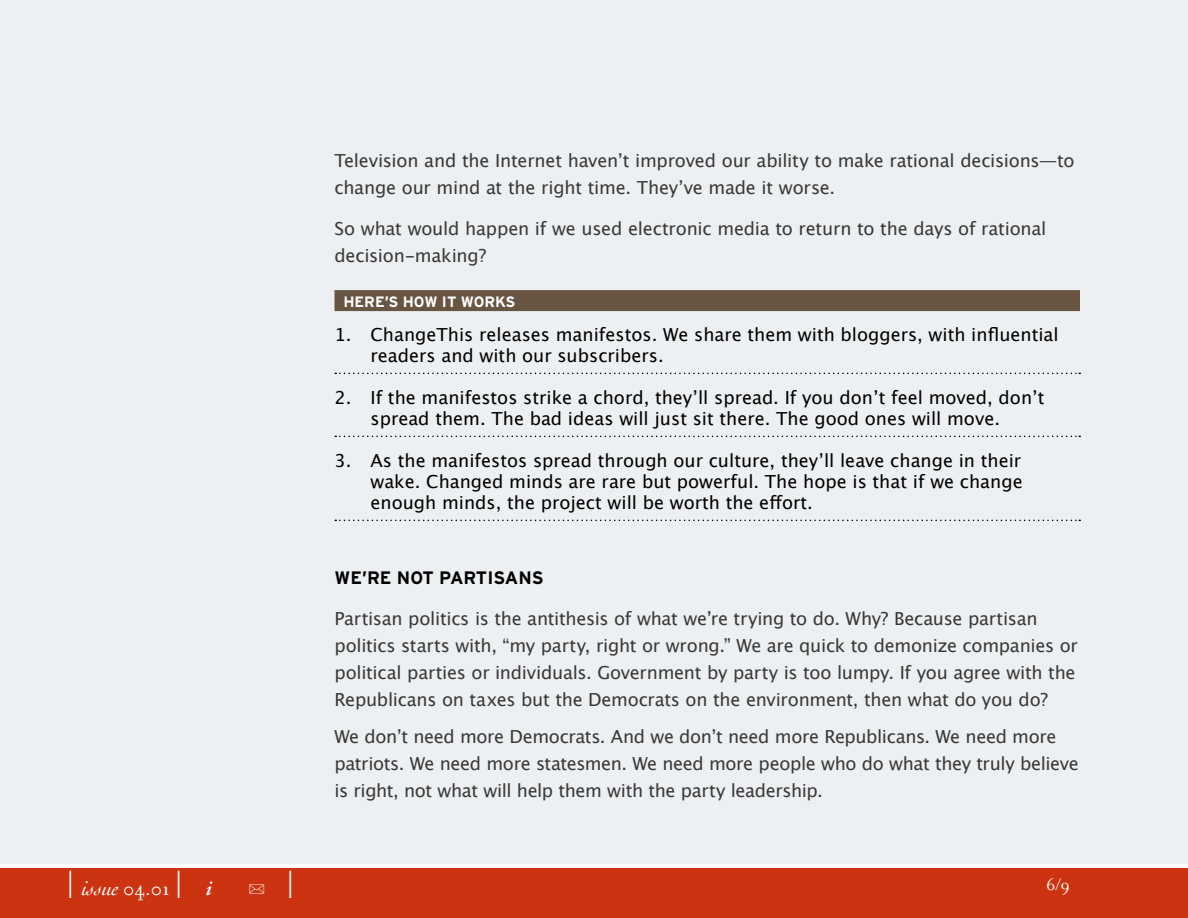
<style>
.page{position:relative;width:1188px;height:918px;background:#fff}
.page>*{position:absolute;margin:0;border:0;box-sizing:border-box;transform-origin:0 0}
.t1{font:italic 21px "Cochin";color:#fff}
.t2{font:18px/27px "Lucida Grande";letter-spacing:-.015em;color:#393939}
.t3{font:18px/21px "Lucida Grande";color:#000}
.t4{font:700 18px "Interstate";color:#000}
.t5{font:18px "Filosofia";color:#fff}
.t6{font:18px "FF Dingbests";color:#fff}
.t7{font:700 15px "Interstate";color:#fff}
.s1{font-family:"Filosofia";font-style:normal;font-size:36px}
.s2{font-family:"Filosofia";font-style:normal}
.s3{font-family:"Adobe Garamond";font-weight:600}
.s4{font-family:"Filosofia";font-size:36px}
</style>
<div class="page">
<div style="left:0;top:0;width:1188px;height:864px;background:#ecf0f3"></div>
<div style="left:0;top:868px;width:1188px;height:50px;background:#c31"></div>
<div style="left:334px;top:290px;width:746px;height:21px;background:#685542"></div>
<svg style="left:335px;top:373px;width:745px;height:1px"></svg>
<svg style="left:335px;top:436px;width:745px;height:1px"></svg>
<svg style="left:335px;top:520px;width:745px;height:1px"></svg>
<p class="t1" style="left:66px;top:876px;width:147px"><span class="s1">|</span> issue <span class="s2">04.01</span> <span class="s1">|</span> <span class="s3">i</span></p>
<p class="t6" style="left:248px;top:879px;width:49px">U <span class="s4">|</span></p>
<p class="t2" style="left:334px;top:147px;width:742px">Television and the Internet havenʼt improved our ability to make rational decisions—to change our mind at the right time. Theyʼve made it worse.</p>
<p class="t2" style="left:334px;top:215px;width:714px">So what would happen if we used electronic media to return to the days of rational decision-making?</p>
<p class="t7" style="left:343px;top:293px;width:174px">HERE’S HOW IT WORKS</p>
<p class="t3" style="left:370px;top:324px;width:690px;text-indent:-36px">1. ChangeThis releases manifestos. We share them with bloggers, with influential readers and with our subscribers.</p>
<p class="t3" style="left:334px;top:387px;width:712px;text-align:center">2. If the manifestos strike a chord, theyʼll spread. If you donʼt feel moved, donʼt spread them. The bad ideas will just sit there. The good ones will move.</p>
<p class="t3" style="left:370px;top:450px;width:654px;text-align:justify;text-indent:-36px">3. As the manifestos spread through our culture, theyʼll leave change in their wake. Changed minds are rare but powerful. The hope is that if we change enough minds, the project will be worth the effort.</p>
<p class="t4" style="left:334px;top:568px;width:211px">WE’RE NOT PARTISANS</p>
<p class="t2" style="left:334px;top:605px;width:745px">Partisan politics is the antithesis of what weʼre trying to do. Why? Because partisan politics starts with, “my party, right or wrong.” We are quick to demonize companies or political parties or individuals. Government by party is too lumpy. If you agree with the Republicans on taxes but the Democrats on the environment, then what do you do?</p>
<p class="t2" style="left:334px;top:723px;width:746px">We donʼt need more Democrats. And we donʼt need more Republicans. We need more patriots. We need more statesmen. We need more people who do what they truly believe is right, not what will help them with the party leadership.</p>
<p class="t5" style="left:1046px;top:874px;width:25px">6/9</p>
</div>
